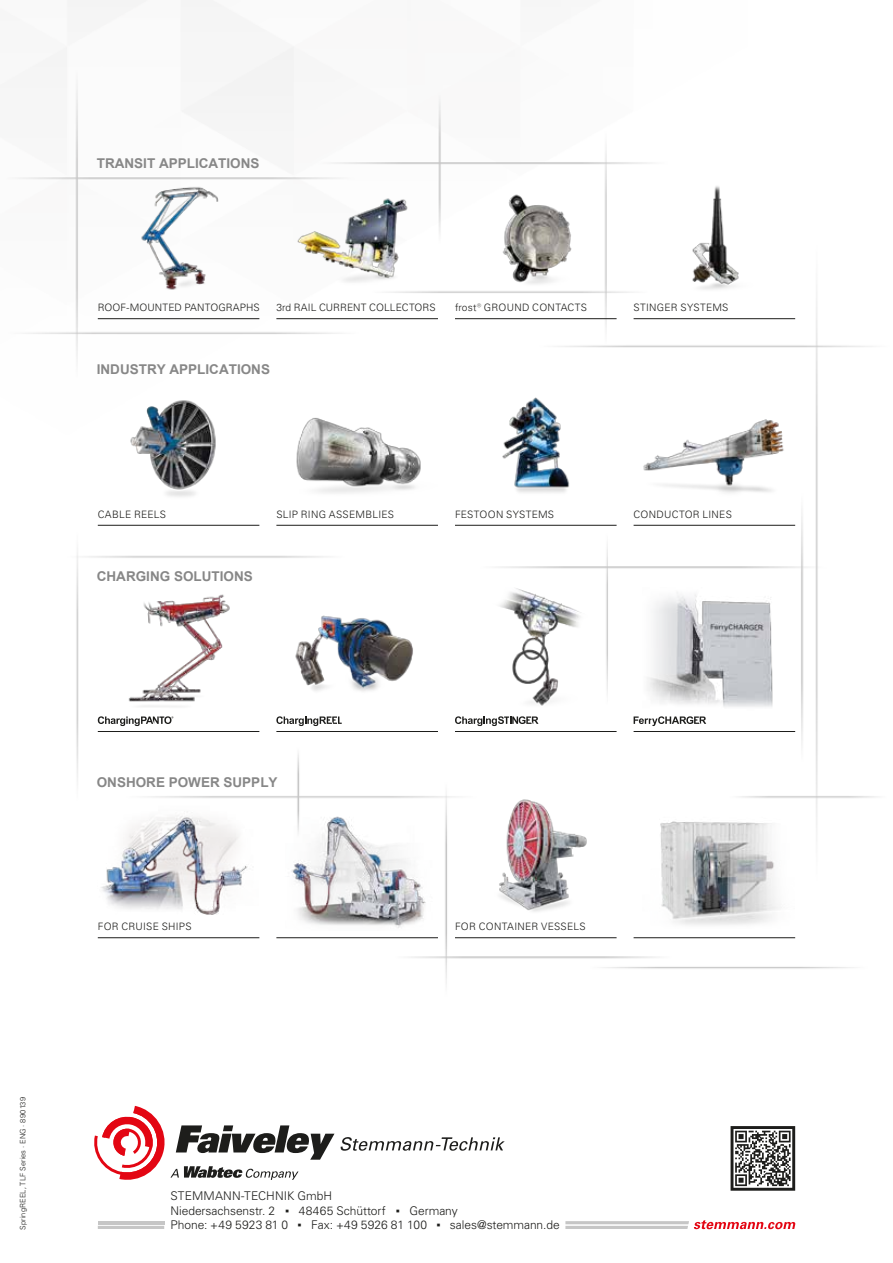
<style>
.page{position:relative;width:893px;height:1263px;background:#fff}
.page>*{position:absolute;margin:0;border:0;box-sizing:border-box;transform-origin:0 0}
.t1{font:700 13.5px "Arial";color:#878787}
.t2{font:300 12px/14.4px "Univers LT Pro 45";color:#1d1d1b}
.t3{font:300 10.2px "Univers LT Pro 45";letter-spacing:.02em;color:#1d1d1b}
.t4{font:300 7.5px "Univers LT Pro 45";letter-spacing:.005em;color:#1d1d1b}
.s1{font-family:"Arial";font-weight:400}
</style>
<div class="page">
<img style="left:18px;top:0;width:859px;height:1230px">
<svg style="left:731px;top:1126px;width:64px;height:65px"></svg>
<hr style="left:98px;top:318px;width:161px;height:1px;background:#1d1d1b">
<hr style="left:276px;top:318px;width:162px;height:1px;background:#1d1d1b">
<hr style="left:455px;top:318px;width:162px;height:1px;background:#1d1d1b">
<hr style="left:634px;top:318px;width:161px;height:1px;background:#1d1d1b">
<hr style="left:98px;top:525px;width:161px;height:1px;background:#1d1d1b">
<hr style="left:276px;top:525px;width:162px;height:1px;background:#1d1d1b">
<hr style="left:455px;top:525px;width:162px;height:1px;background:#1d1d1b">
<hr style="left:634px;top:525px;width:161px;height:1px;background:#1d1d1b">
<hr style="left:98px;top:937px;width:161px;height:1px;background:#1d1d1b">
<hr style="left:276px;top:937px;width:162px;height:1px;background:#1d1d1b">
<hr style="left:455px;top:937px;width:162px;height:1px;background:#1d1d1b">
<hr style="left:634px;top:937px;width:161px;height:1px;background:#1d1d1b">
<img style="left:455px;top:175px;width:161px;height:122px">
<img style="left:634px;top:382px;width:160px;height:122px">
<img style="left:634px;top:175px;width:160px;height:122px">
<img style="left:455px;top:382px;width:161px;height:122px">
<img style="left:98px;top:175px;width:161px;height:122px">
<img style="left:98px;top:382px;width:161px;height:122px">
<img style="left:276px;top:175px;width:161px;height:122px">
<img style="left:276px;top:382px;width:161px;height:122px">
<hr style="left:98px;top:731px;width:161px;height:1px;background:#1d1d1b">
<hr style="left:276px;top:731px;width:162px;height:1px;background:#1d1d1b">
<hr style="left:455px;top:731px;width:162px;height:1px;background:#1d1d1b">
<hr style="left:634px;top:731px;width:161px;height:1px;background:#1d1d1b">
<img style="left:634px;top:588px;width:160px;height:122px">
<img style="left:455px;top:588px;width:161px;height:122px">
<img style="left:98px;top:588px;width:161px;height:122px">
<img style="left:276px;top:588px;width:161px;height:122px">
<hr style="left:98px;top:1221px;width:66px;height:3px;background:#c6c6c6">
<svg style="left:565px;top:1220px;width:230px;height:9px"></svg>
<hr style="left:98px;top:1226px;width:66px;height:3px;background:#c6c6c6">
<svg style="left:340px;top:1137px;width:165px;height:14px"></svg>
<svg style="left:91px;top:1106px;width:243px;height:77px"></svg>
<svg style="left:98px;top:716px;width:75px;height:10px"></svg>
<svg style="left:276px;top:716px;width:66px;height:10px"></svg>
<svg style="left:455px;top:716px;width:83px;height:10px"></svg>
<svg style="left:634px;top:716px;width:72px;height:10px"></svg>
<img style="left:634px;top:808px;width:160px;height:123px">
<img style="left:455px;top:794px;width:161px;height:122px">
<img style="left:98px;top:794px;width:161px;height:122px">
<img style="left:276px;top:808px;width:161px;height:123px">
<h1 class="t1" style="left:97px;top:154px;width:164px">TRANSIT APPLICATIONS</h1>
<p class="t3" style="left:98px;top:301px;width:164px">ROOF-MOUNTED PANTOGRAPHS</p>
<p class="t3" style="left:276px;top:301px;width:161px">3rd RAIL CURRENT COLLECTORS</p>
<p class="t3" style="left:455px;top:301px;width:134px">frost® GROUND CONTACTS</p>
<p class="t3" style="left:634px;top:301px;width:96px">STINGER SYSTEMS</p>
<h1 class="t1" style="left:97px;top:361px;width:175px">INDUSTRY APPLICATIONS</h1>
<p class="t3" style="left:98px;top:507px;width:70px">CABLE REELS</p>
<p class="t3" style="left:276px;top:507px;width:119px">SLIP RING ASSEMBLIES</p>
<p class="t3" style="left:455px;top:507px;width:101px">FESTOON SYSTEMS</p>
<p class="t3" style="left:634px;top:507px;width:100px">CONDUCTOR LINES</p>
<h1 class="t1" style="left:97px;top:567px;width:158px">CHARGING SOLUTIONS</h1>
<p class="t4" style="left:18px;top:1230px;width:134px;rotate:-90deg">SpringREEL, TLF Series · ENG · 890139</p>
<h1 class="t1" style="left:97px;top:773px;width:182px">ONSHORE POWER SUPPLY</h1>
<p class="t3" style="left:98px;top:920px;width:95px">FOR CRUISE SHIPS</p>
<p class="t3" style="left:455px;top:920px;width:132px">FOR CONTAINER VESSELS</p>
<p class="t2" style="left:170px;top:1188px;width:391px">STEMMANN-TECHNIK GmbH<br>Niedersachsenstr. 2 <span class="s1">▪</span> 48465 Schüttorf <span class="s1">▪</span> Germany<br>Phone: +49 5923 81 0 <span class="s1">▪</span> Fax: +49 5926 81 100 <span class="s1">▪</span> sales@stemmann.de</p>
</div>
